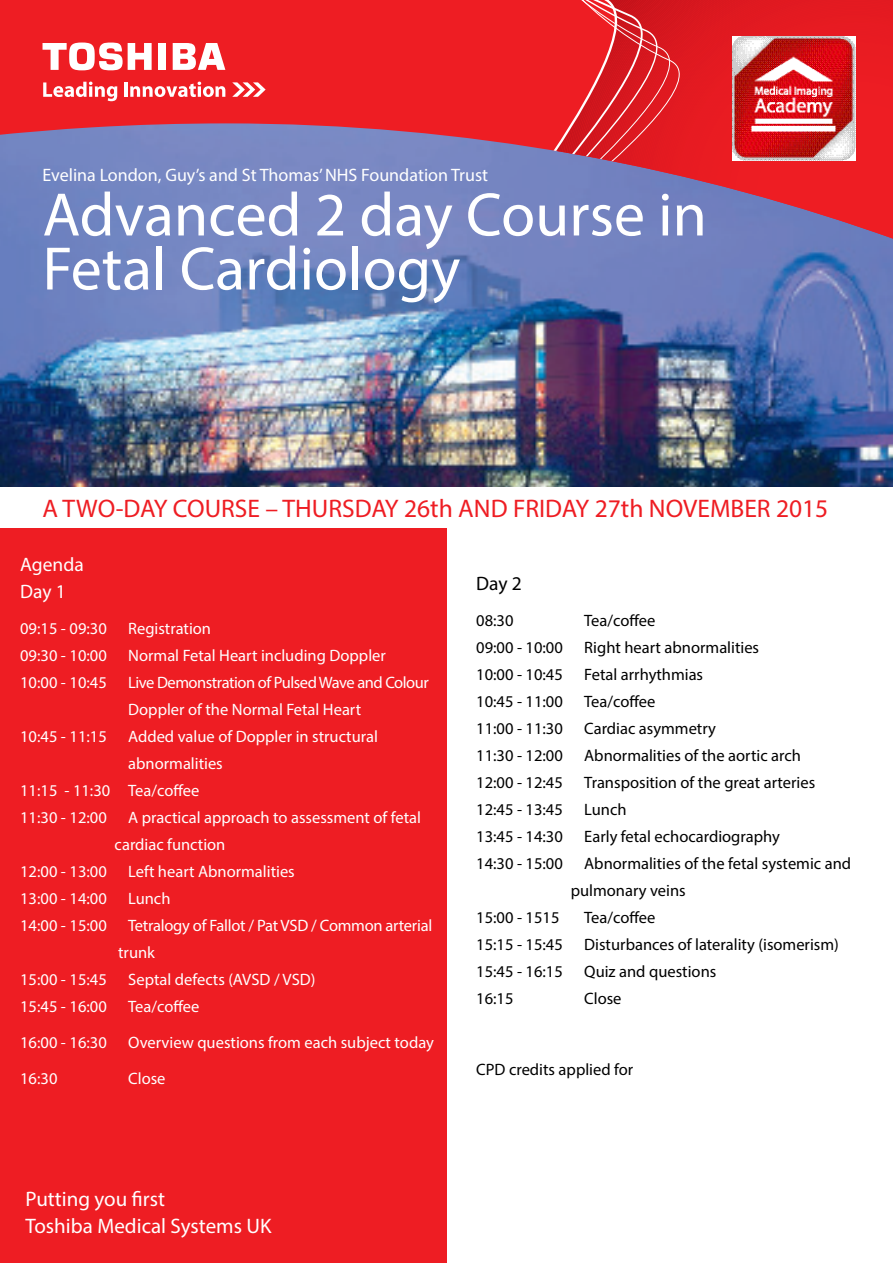
<style>
.page{position:relative;width:893px;height:1263px;background:#fff}
.page>*{position:absolute;margin:0;border:0;box-sizing:border-box;transform-origin:0 0}
.t1{font:61.8px/54px "Myriad Pro";color:#fff}
.t2{font:25.5px "Myriad Pro";color:#ee1d23}
.t3{font:21px "Myriad Pro";color:#fff}
.t4{font:19.5px/27px "Myriad Pro";color:#fff}
.t5{font:19.5px "Myriad Pro";color:#000}
.t6{font:18px "Myriad Pro";color:#fff}
.t7{font:16.5px/27px "Myriad Pro";color:#000}
.t8{font:16.5px/27px "Myriad Pro";color:#fff}
.t9{font:16.5px/27px "Myriad Pro";letter-spacing:-.03em;color:#fff}
</style>
<div class="page">
<img style="left:0;top:243px;width:893px;height:244px">
<svg style="left:0;top:0;width:893px;height:243px;background:#ae5476"></svg>
<svg style="left:736px;top:0;width:157px;height:239px;background:#d43040"></svg>
<svg style="left:427px;top:0;width:25px;height:239px;background:#bb4b68"></svg>
<svg style="left:454px;top:0;width:282px;height:239px;background:#bf425a"></svg>
<svg style="left:232px;top:82px;width:34px;height:15px"></svg>
<svg style="left:43px;top:82px;width:74px;height:19px"></svg>
<hr style="left:124px;top:82px;width:4px;height:15px;background:#fff">
<svg style="left:130px;top:82px;width:95px;height:15px"></svg>
<div style="left:158px;top:43px;width:8px;height:27px;background:#fff"></div>
<svg style="left:173px;top:43px;width:52px;height:27px"></svg>
<svg style="left:43px;top:43px;width:109px;height:28px"></svg>
<div style="left:0;top:528px;width:446px;height:735px;background:#ee1d23"></div>
<img style="left:732px;top:37px;width:123px;height:123px">
<p class="t6" style="left:43px;top:164px;width:447px">Evelina London, Guy’s and St Thomas’ NHS Foundation Trust</p>
<p class="t1" style="left:43px;top:187px;width:666px">Advanced 2 day Course in<br>Fetal Cardiology</p>
<p class="t2" style="left:43px;top:493px;width:787px">A TWO-DAY COURSE – THURSDAY 26th AND FRIDAY 27th NOVEMBER 2015</p>
<p class="t4" style="left:20px;top:551px;width:65px">Agenda<br>Day 1</p>
<p class="t8" style="left:20px;top:614px;width:88px">09:15 - 09:30</p>
<p class="t8" style="left:128px;top:614px;width:84px">Registration</p>
<p class="t8" style="left:20px;top:641px;width:88px">09:30 - 10:00</p>
<p class="t8" style="left:128px;top:641px;width:259px">Normal Fetal Heart including Doppler</p>
<p class="t8" style="left:20px;top:668px;width:88px">10:00 - 10:45</p>
<p class="t9" style="left:128px;top:668px;width:302px">Live Demonstration of Pulsed Wave and Colour<br>Doppler of the Normal Fetal Heart</p>
<p class="t8" style="left:20px;top:722px;width:88px">10:45 - 11:15</p>
<p class="t8" style="left:128px;top:722px;width:251px">Added value of Doppler in structural</p>
<p class="t8" style="left:128px;top:749px;width:96px">abnormalities</p>
<p class="t8" style="left:20px;top:776px;width:181px">11:15 - 11:30 Tea/coffee</p>
<p class="t8" style="left:20px;top:803px;width:88px">11:30 - 12:00</p>
<p class="t8" style="left:115px;top:803px;width:308px;text-indent:14px">A practical approach to assessment of fetal cardiac function</p>
<p class="t8" style="left:20px;top:857px;width:88px">12:00 - 13:00</p>
<p class="t8" style="left:128px;top:857px;width:168px">Left heart Abnormalities</p>
<p class="t8" style="left:20px;top:884px;width:88px">13:00 - 14:00</p>
<p class="t8" style="left:128px;top:884px;width:44px">Lunch</p>
<p class="t8" style="left:20px;top:911px;width:88px">14:00 - 15:00</p>
<p class="t8" style="left:118px;top:911px;width:316px;text-indent:10px">Tetralogy of Fallot / Pat VSD / Common arterial trunk</p>
<p class="t8" style="left:20px;top:965px;width:88px">15:00 - 15:45</p>
<p class="t8" style="left:128px;top:965px;width:189px">Septal defects (AVSD / VSD)</p>
<p class="t8" style="left:20px;top:992px;width:88px">15:45 - 16:00</p>
<p class="t8" style="left:128px;top:992px;width:73px">Tea/coffee</p>
<p class="t8" style="left:20px;top:1028px;width:88px">16:00 - 16:30</p>
<p class="t8" style="left:128px;top:1028px;width:307px">Overview questions from each subject today</p>
<p class="t8" style="left:20px;top:1064px;width:39px">16:30</p>
<p class="t8" style="left:128px;top:1064px;width:39px">Close</p>
<p class="t5" style="left:476px;top:572px;width:47px">Day 2</p>
<p class="t7" style="left:476px;top:606px;width:39px">08:30</p>
<p class="t7" style="left:584px;top:606px;width:73px">Tea/coffee</p>
<p class="t7" style="left:476px;top:633px;width:88px">09:00 - 10:00</p>
<p class="t7" style="left:584px;top:633px;width:176px">Right heart abnormalities</p>
<p class="t7" style="left:476px;top:660px;width:88px">10:00 - 10:45</p>
<p class="t7" style="left:584px;top:660px;width:120px">Fetal arrhythmias</p>
<p class="t7" style="left:476px;top:687px;width:88px">10:45 - 11:00</p>
<p class="t7" style="left:584px;top:687px;width:73px">Tea/coffee</p>
<p class="t7" style="left:476px;top:714px;width:88px">11:00 - 11:30</p>
<p class="t7" style="left:584px;top:714px;width:133px">Cardiac asymmetry</p>
<p class="t7" style="left:476px;top:741px;width:88px">11:30 - 12:00</p>
<p class="t7" style="left:584px;top:741px;width:218px">Abnormalities of the aortic arch</p>
<p class="t7" style="left:476px;top:768px;width:88px">12:00 - 12:45</p>
<p class="t7" style="left:584px;top:768px;width:233px">Transposition of the great arteries</p>
<p class="t7" style="left:476px;top:795px;width:88px">12:45 - 13:45</p>
<p class="t7" style="left:584px;top:795px;width:44px">Lunch</p>
<p class="t7" style="left:476px;top:822px;width:88px">13:45 - 14:30</p>
<p class="t7" style="left:584px;top:822px;width:197px">Early fetal echocardiography</p>
<p class="t7" style="left:476px;top:849px;width:88px">14:30 - 15:00</p>
<p class="t7" style="left:571px;top:849px;width:282px;text-indent:14px">Abnormalities of the fetal systemic and pulmonary veins</p>
<p class="t7" style="left:476px;top:903px;width:85px">15:00 - 1515</p>
<p class="t7" style="left:584px;top:903px;width:73px">Tea/coffee</p>
<p class="t7" style="left:476px;top:930px;width:88px">15:15 - 15:45</p>
<p class="t7" style="left:584px;top:930px;width:256px">Disturbances of laterality (isomerism)</p>
<p class="t7" style="left:476px;top:957px;width:88px">15:45 - 16:15</p>
<p class="t7" style="left:584px;top:957px;width:134px">Quiz and questions</p>
<p class="t7" style="left:476px;top:984px;width:39px">16:15</p>
<p class="t7" style="left:584px;top:984px;width:39px">Close</p>
<p class="t7" style="left:476px;top:1055px;width:158px">CPD credits applied for</p>
<p class="t3" style="left:26px;top:1186px;width:141px">Putting you first</p>
<p class="t3" style="left:26px;top:1213px;width:247px">Toshiba Medical Systems UK</p>
</div>
